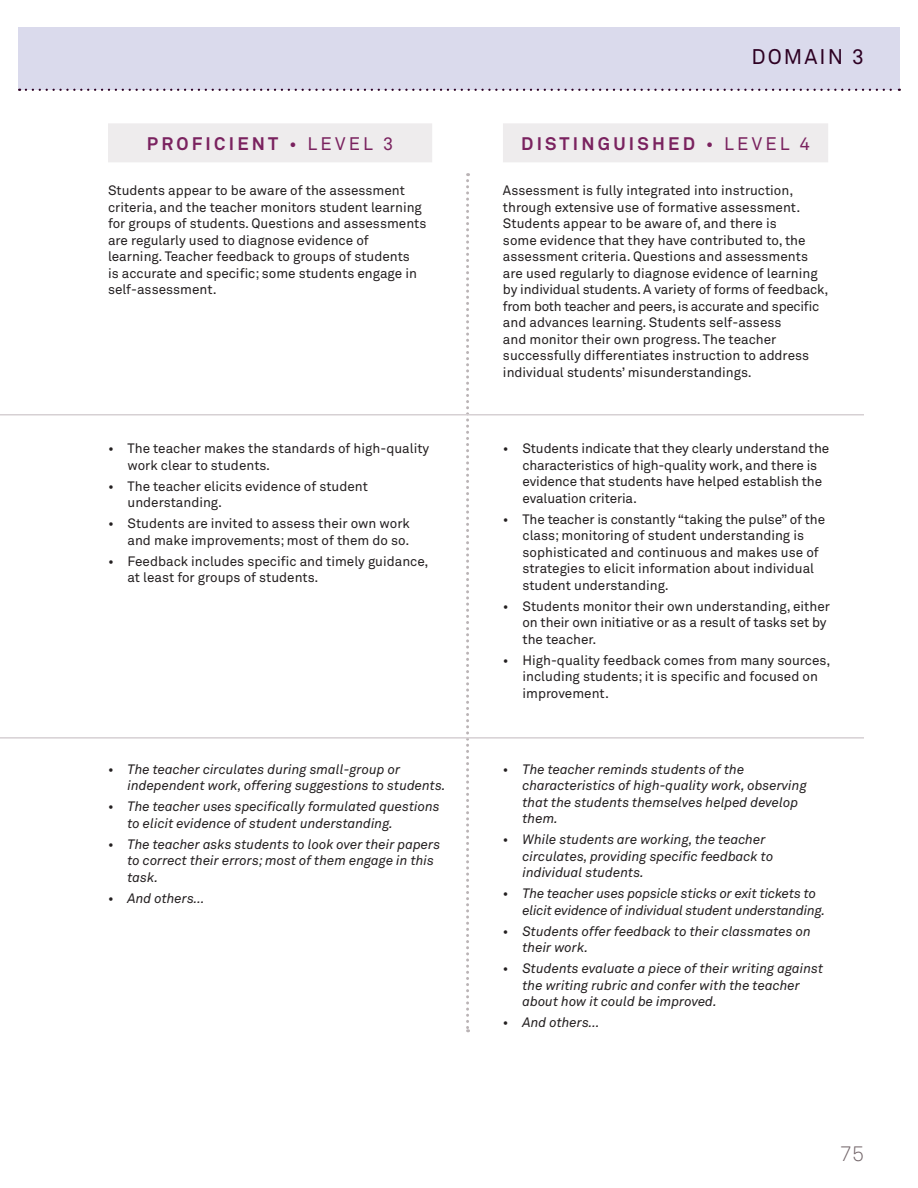
<style>
.page{position:relative;width:918px;height:1188px;background:#fff}
.page>*{position:absolute;margin:0;border:0;box-sizing:border-box;transform-origin:0 0}
.t1{font:21px "Akkurat";letter-spacing:.1em;color:#2d0022}
.t2{font:300 21px "Akkurat";color:#75686c}
.Level_Title{font:700 18px "Akkurat";letter-spacing:.18em;color:#7a225f}
.Levels_Table_Bullet{font:13.5px/16.5px "Akkurat";color:#231f20}
.TABLE___Body{font:13.5px/16.5px "Akkurat";color:#231f20}
.Levels_Table_Bullet-2{font:italic 13.5px/16.5px "Akkurat";color:#231f20}
.s1{font-weight:400}
</style>
<div class="page">
<div style="left:18px;top:27px;width:882px;height:63px;background:#dadaec"></div>
<svg style="left:26px;top:89px;width:874px;height:2px"></svg>
<div style="left:503px;top:123px;width:325px;height:39px;background:#eeeced"></div>
<svg style="left:466px;top:173px;width:3px;height:859px"></svg>
<div style="left:108px;top:123px;width:324px;height:39px;background:#eeeced"></div>
<hr style="left:0;top:414px;width:864px;height:2px;background:#d6d0d3">
<hr style="left:0;top:737px;width:864px;height:2px;background:#d6d0d3">
<h1 class="t1" style="left:751px;top:45px;width:114px">DOMAIN 3</h1>
<p class="Level_Title" style="left:147px;top:133px;width:248px">PROFICIENT <span class="s1">• LEVEL 3</span></p>
<p class="TABLE___Body" style="left:108px;top:183px;width:320px">Students appear to be aware of the assessment criteria, and the teacher monitors student learning for groups of students. Questions and assessments are regularly used to diagnose evidence of learning. Teacher feedback to groups of students<br>is accurate and specific; some students engage in self-assessment.</p>
<p class="Level_Title" style="left:521px;top:133px;width:290px">DISTINGUISHED <span class="s1">• LEVEL 4</span></p>
<p class="TABLE___Body" style="left:503px;top:183px;width:327px">Assessment is fully integrated into instruction, through extensive use of formative assessment.<br>Students appear to be aware of, and there is<br>some evidence that they have contributed to, the assessment criteria. Questions and assessments are used regularly to diagnose evidence of learning by individual students. A variety of forms of feedback, from both teacher and peers, is accurate and specific and advances learning. Students self-assess<br>and monitor their own progress. The teacher successfully differentiates instruction to address individual students’ misunderstandings.</p>
<p class="Levels_Table_Bullet" style="left:128px;top:441px;width:303px;text-indent:-20px">• The teacher makes the standards of high-quality work clear to students.</p>
<p class="Levels_Table_Bullet" style="left:128px;top:478px;width:242px;text-indent:-20px">• The teacher elicits evidence of student understanding.</p>
<p class="Levels_Table_Bullet" style="left:108px;top:516px;width:303px;text-align:right">• Students are invited to assess their own work and make improvements; most of them do so.</p>
<p class="Levels_Table_Bullet" style="left:128px;top:553px;width:303px;text-indent:-20px">• Feedback includes specific and timely guidance, at least for groups of students.</p>
<p class="Levels_Table_Bullet" style="left:522px;top:441px;width:308px;text-indent:-20px">• Students indicate that they clearly understand the characteristics of high-quality work, and there is evidence that students have helped establish the evaluation criteria.</p>
<p class="Levels_Table_Bullet" style="left:522px;top:511px;width:304px;text-indent:-20px">• The teacher is constantly “taking the pulse” of the class; monitoring of student understanding is sophisticated and continuous and makes use of strategies to elicit information about individual student understanding.</p>
<p class="Levels_Table_Bullet" style="left:522px;top:598px;width:309px;text-indent:-20px">• Students monitor their own understanding, either on their own initiative or as a result of tasks set by the teacher.</p>
<p class="Levels_Table_Bullet" style="left:522px;top:652px;width:309px;text-indent:-19px">• High-quality feedback comes from many sources, including students; it is specific and focused on improvement.</p>
<p class="Levels_Table_Bullet-2" style="left:127px;top:761px;width:320px;text-indent:-19px">• The teacher circulates during small-group or independent work, offering suggestions to students.</p>
<p class="Levels_Table_Bullet-2" style="left:127px;top:798px;width:314px;text-indent:-19px">• The teacher uses specifically formulated questions to elicit evidence of student understanding.</p>
<p class="Levels_Table_Bullet-2" style="left:127px;top:836px;width:314px;text-indent:-19px">• The teacher asks students to look over their papers to correct their errors; most of them engage in this task.</p>
<p class="Levels_Table_Bullet-2" style="left:108px;top:890px;width:98px">• And others…</p>
<p class="Levels_Table_Bullet-2" style="left:522px;top:761px;width:286px;text-indent:-19px">• The teacher reminds students of the characteristics of high-quality work, observing that the students themselves helped develop them.</p>
<p class="Levels_Table_Bullet-2" style="left:522px;top:831px;width:252px;text-indent:-19px">• While students are working, the teacher circulates, providing specific feedback to individual students.</p>
<p class="Levels_Table_Bullet-2" style="left:522px;top:885px;width:304px;text-indent:-19px">• The teacher uses popsicle sticks or exit tickets to elicit evidence of individual student understanding.</p>
<p class="Levels_Table_Bullet-2" style="left:522px;top:923px;width:290px;text-indent:-19px">• Students offer feedback to their classmates on their work.</p>
<p class="Levels_Table_Bullet-2" style="left:522px;top:960px;width:302px;text-indent:-19px">• Students evaluate a piece of their writing against the writing rubric and confer with the teacher about how it could be improved.</p>
<p class="Levels_Table_Bullet-2" style="left:503px;top:1014px;width:98px">• And others…</p>
<h1 class="t2" style="left:840px;top:1141px;width:25px">75</h1>
</div>
